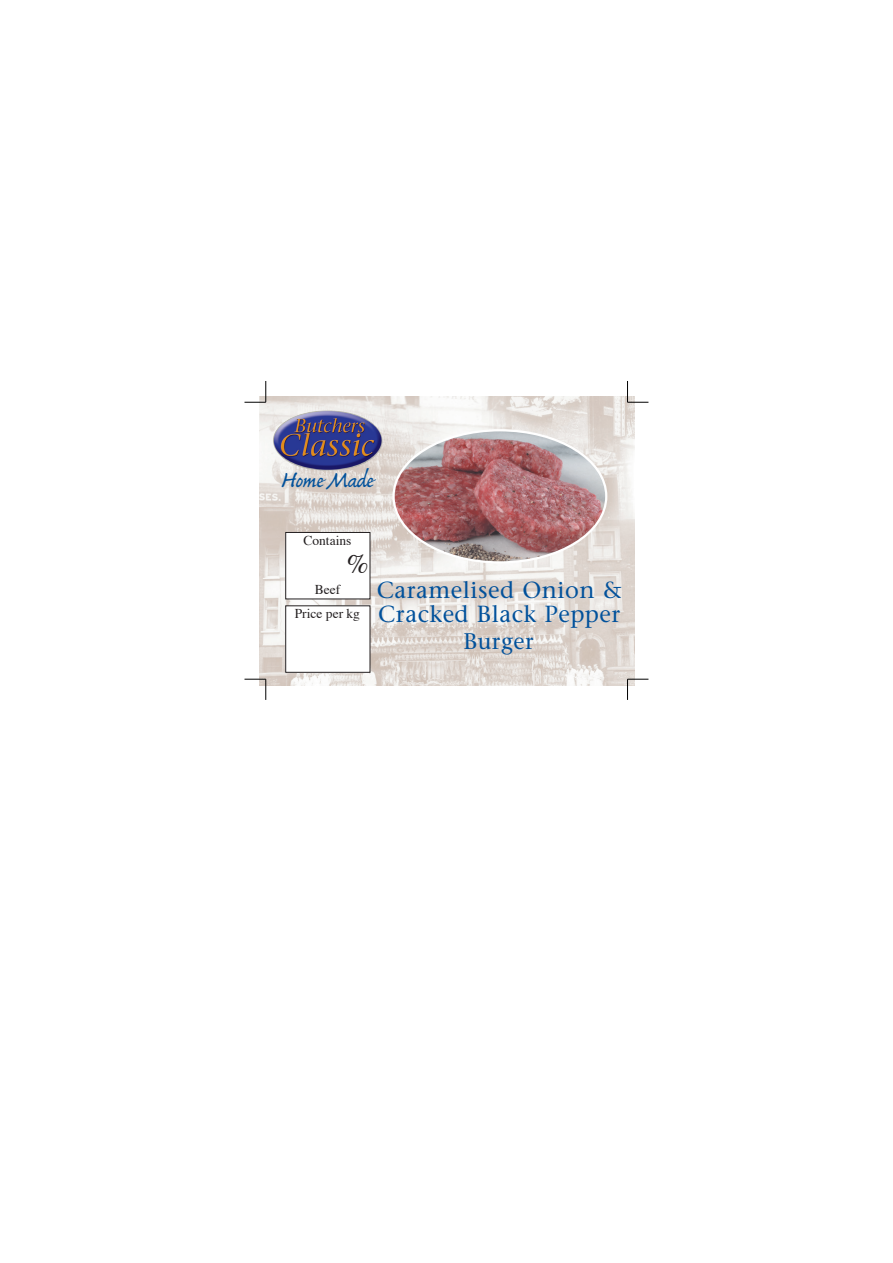
<style>
.page{position:relative;width:893px;height:1263px;background:#fff}
.page>*{position:absolute;margin:0;border:0;box-sizing:border-box;transform-origin:0 0}
.t1{font:27px "Times";color:#231f20}
.t2{font:23.25px/24px "Stone Serif";letter-spacing:.02em;color:#01519b}
.t3{font:22.5px "Stone Serif";letter-spacing:.02em;color:#01519b}
.t4{font:21px "Bouwsma Script";letter-spacing:.02em;color:#01519b}
.t5{font:13.5px "Times";color:#231f20}
</style>
<div class="page">
<img style="left:260px;top:396px;width:375px;height:290px">
<img style="left:273px;top:410px;width:109px;height:61px">
<div style="left:286px;top:606px;width:84px;height:66px;background:#fff"></div>
<div style="left:285px;top:605px;width:85px;height:68px;border:1px solid #231f20"></div>
<img style="left:394px;top:430px;width:212px;height:132px">
<svg style="left:244px;top:381px;width:22px;height:22px"></svg>
<svg style="left:627px;top:381px;width:21px;height:22px"></svg>
<svg style="left:244px;top:679px;width:22px;height:21px"></svg>
<svg style="left:627px;top:679px;width:21px;height:21px"></svg>
<div style="left:286px;top:532px;width:84px;height:67px;background:#fff"></div>
<div style="left:285px;top:532px;width:85px;height:67px;border:1px solid #231f20"></div>
<p class="t4" style="left:282px;top:467px;width:93px">Home Made</p>
<p class="t5" style="left:303px;top:528px;width:50px">Contains</p>
<p class="t1" style="left:347px;top:539px;width:24px">%</p>
<p class="t5" style="left:315px;top:576px;width:27px">Beef</p>
<p class="t5" style="left:295px;top:601px;width:67px">Price per kg</p>
<p class="t2" style="left:377px;top:577px;width:247px">Caramelised Onion &amp;<br>Cracked Black Pepper</p>
<p class="t3" style="left:463px;top:627px;width:72px">Burger</p>
</div>
